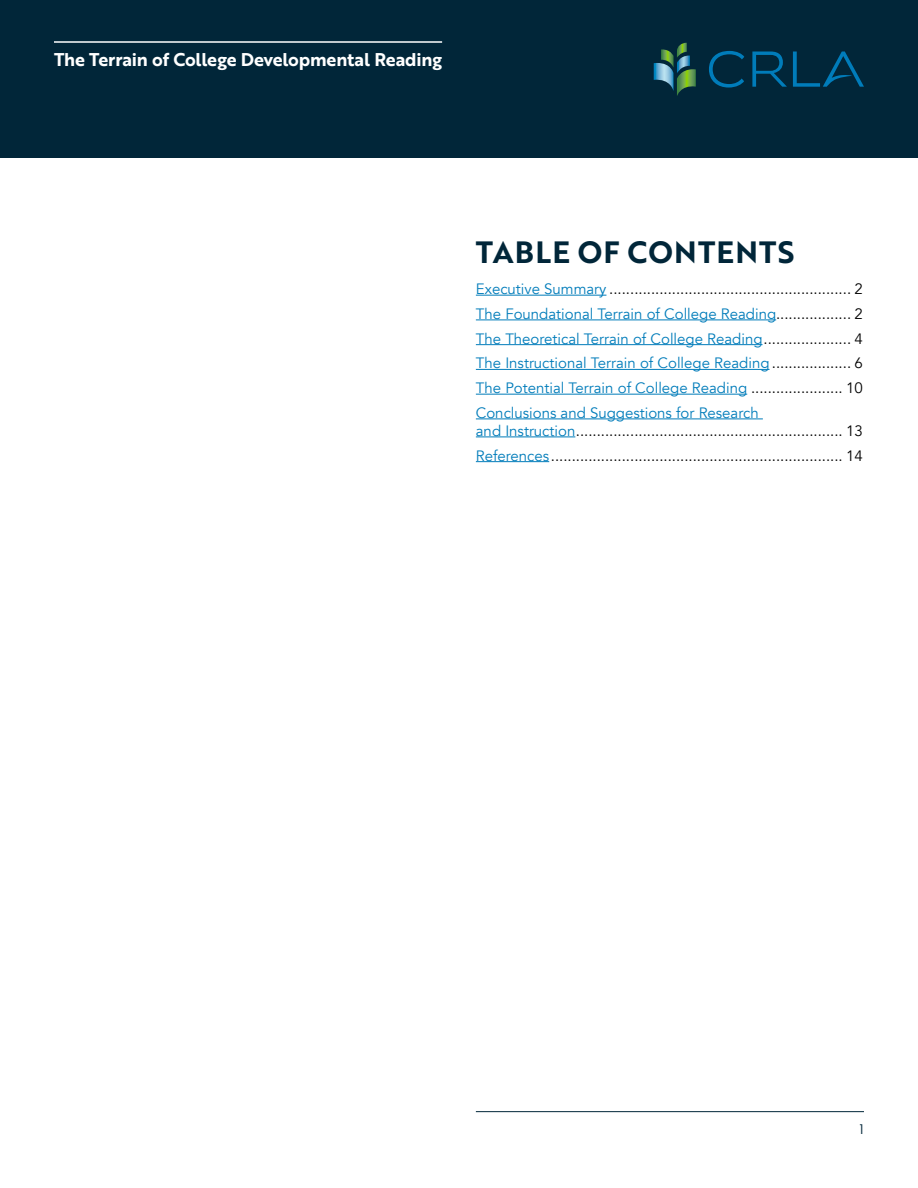
<style>
.page{position:relative;width:918px;height:1188px;background:#fff}
.page>*{position:absolute;margin:0;border:0;box-sizing:border-box;transform-origin:0 0}
.t1{font:30px "Brother 1816 Bold";letter-spacing:.04em;color:#012639}
.t2{font:18px "Brother 1816 Bold";letter-spacing:-.01em;color:#fff}
.t3{font:15px/24.8px "Avenir";color:#007cba;text-align:justify}
.t4{font:15px/24.8px "Avenir";color:#000}
.t5{font:13.5px "Brother 1816 Book";color:#012639}
.s1{color:#000}
.s2{color:#007cba}
</style>
<div class="page">
<hr style="left:476px;top:1111px;width:388px;height:1px;background:#012639">
<div style="left:0;top:0;width:918px;height:158px;background:#012639"></div>
<hr style="left:54px;top:41px;width:388px;height:2px;background:#fff">
<svg style="left:709px;top:51px;width:35px;height:37px"></svg>
<svg style="left:752px;top:52px;width:35px;height:35px"></svg>
<svg style="left:793px;top:52px;width:71px;height:35px"></svg>
<svg style="left:654px;top:43px;width:42px;height:53px"></svg>
<hr style="left:476px;top:295px;width:130px;height:1px;background:#007cba">
<hr style="left:476px;top:320px;width:300px;height:1px;background:#007cba">
<hr style="left:476px;top:344px;width:287px;height:1px;background:#007cba">
<hr style="left:476px;top:369px;width:294px;height:1px;background:#007cba">
<hr style="left:476px;top:394px;width:271px;height:1px;background:#007cba">
<hr style="left:476px;top:419px;width:287px;height:1px;background:#007cba">
<hr style="left:476px;top:437px;width:99px;height:1px;background:#007cba">
<hr style="left:476px;top:461px;width:73px;height:1px;background:#007cba">
<p class="t2" style="left:54px;top:46px;width:390px">The Terrain of College Developmental Reading</p>
<h1 class="t1" style="left:476px;top:229px;width:320px">TABLE OF CONTENTS</h1>
<p class="t3" style="left:476px;top:277px;width:388px">Executive Summary <span class="s1">.......................................................... 2<br></span>The Foundational Terrain of College Reading<span class="s1">.................. 2<br></span>The Theoretical Terrain of College Reading<span class="s1">..................... 4<br></span>The Instructional Terrain of College Reading <span class="s1">................... 6<br></span>The Potential Terrain of College Reading <span class="s1">...................... 10<br></span>Conclusions and Suggestions for Research</p>
<p class="t4" style="left:476px;top:419px;width:388px"><span class="s2">and Instruction</span>................................................................ 13<br><span class="s2">References</span> ...................................................................... 14</p>
<p class="t5" style="left:860px;top:1119px;width:6px">1</p>
</div>
